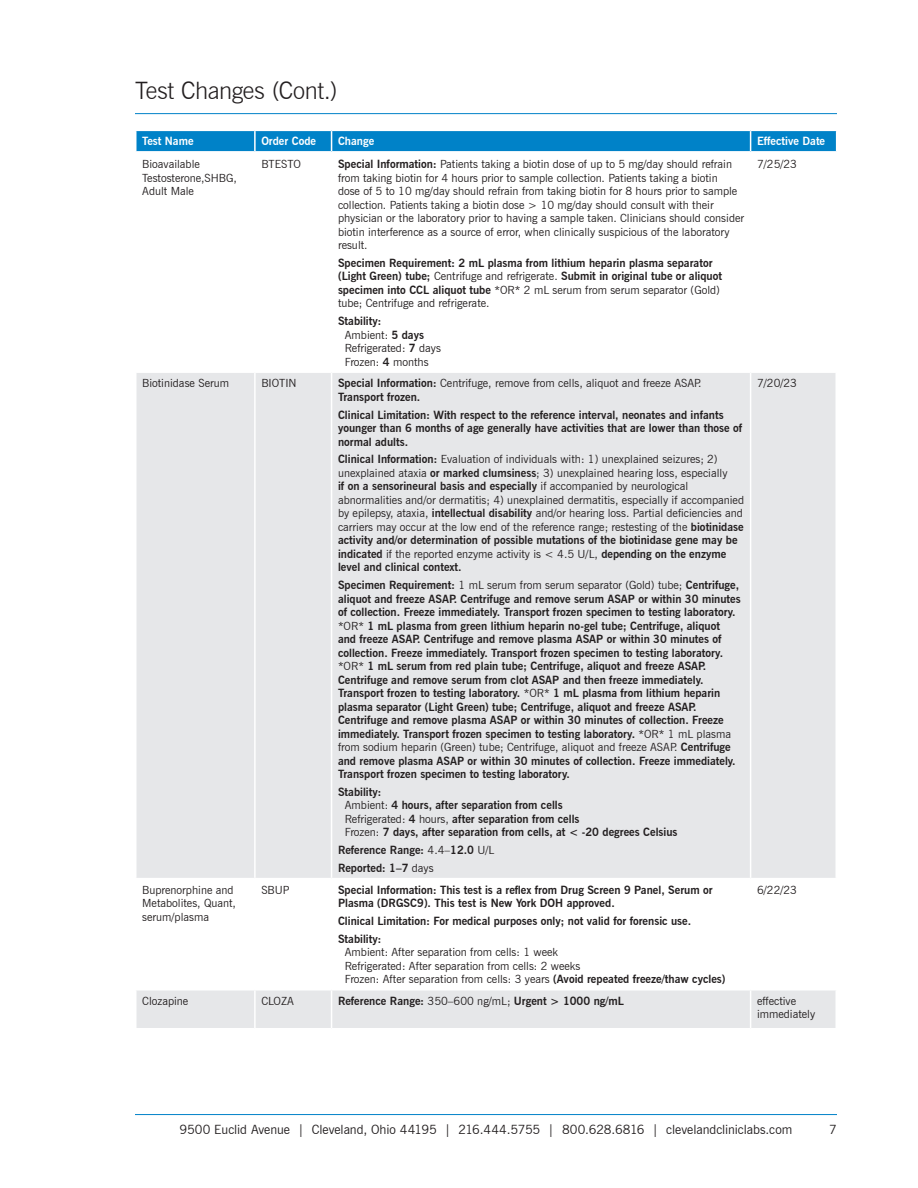
<style>
.page{position:relative;width:918px;height:1188px;background:#fff}
.page>*{position:absolute;margin:0;border:0;box-sizing:border-box;transform-origin:0 0}
.t1{font:300 24px "News Gothic BT";letter-spacing:-.015em;color:#231f20}
.t2{font:12.75px "News Gothic BT";letter-spacing:-.005em;color:#231f20}
.t3{font:700 11.25px/13.5px "News Gothic BT";color:#231f20}
.t4{font:11.25px/13.5px "News Gothic BT";color:#231f20}
.t5{font:700 11.25px "News Gothic BT";color:#fff}
.s1{font-weight:700}
.s2{font-weight:400}
</style>
<div class="page">
<hr style="left:135px;top:1114px;width:702px;height:1px;background:#0082c8">
<hr style="left:135px;top:113px;width:702px;height:1px;background:#0082c8">
<svg style="left:136px;top:130px;width:701px;height:21px;background:#0f89cb"></svg>
<svg style="left:136px;top:373px;width:700px;height:655px;fill:#e6e7e9"></svg>
<hr style="left:254px;top:373px;width:2px;height:505px;background:#fff">
<hr style="left:331px;top:373px;width:1px;height:505px;background:#fff">
<hr style="left:750px;top:373px;width:1px;height:505px;background:#fff">
<hr style="left:135px;top:878px;width:120px;height:1px;background:#fff">
<hr style="left:255px;top:878px;width:77px;height:1px;background:#fff">
<hr style="left:254px;top:879px;width:2px;height:110px;background:#fff">
<hr style="left:332px;top:878px;width:419px;height:1px;background:#fff">
<hr style="left:331px;top:879px;width:1px;height:110px;background:#fff">
<hr style="left:751px;top:878px;width:86px;height:1px;background:#fff">
<hr style="left:750px;top:879px;width:1px;height:110px;background:#fff">
<hr style="left:135px;top:989px;width:120px;height:2px;background:#fff">
<hr style="left:255px;top:989px;width:77px;height:2px;background:#fff">
<hr style="left:254px;top:991px;width:2px;height:37px;background:#fff">
<hr style="left:332px;top:989px;width:419px;height:2px;background:#fff">
<hr style="left:331px;top:991px;width:1px;height:37px;background:#fff">
<hr style="left:751px;top:989px;width:86px;height:2px;background:#fff">
<hr style="left:750px;top:991px;width:1px;height:37px;background:#fff">
<h1 class="t1" style="left:135px;top:76px;width:204px">Test Changes (Cont.)</h1>
<p class="t5" style="left:142px;top:135px;width:53px">Test Name</p>
<p class="t5" style="left:261px;top:135px;width:56px">Order Code</p>
<p class="t5" style="left:338px;top:135px;width:38px">Change</p>
<p class="t5" style="left:757px;top:135px;width:70px">Effective Date</p>
<p class="t4" style="left:142px;top:157px;width:96px">Bioavailable<br>Testosterone,SHBG,<br>Adult Male</p>
<p class="t4" style="left:261px;top:157px;width:41px">BTESTO</p>
<p class="t4" style="left:338px;top:157px;width:408px"><span class="s1">Special Information:</span> Patients taking a biotin dose of up to 5 mg/day should refrain from taking biotin for 4 hours prior to sample collection. Patients taking a biotin<br>dose of 5 to 10 mg/day should refrain from taking biotin for 8 hours prior to sample collection. Patients taking a biotin dose &gt; 10 mg/day should consult with their physician or the laboratory prior to having a sample taken. Clinicians should consider biotin interference as a source of error, when clinically suspicious of the laboratory result.</p>
<p class="t3" style="left:338px;top:256px;width:386px">Specimen Requirement: 2 mL plasma from lithium heparin plasma separator (Light Green) tube; <span class="s2">Centrifuge and refrigerate.</span> Submit in original tube or aliquot specimen into CCL aliquot tube <span class="s2">*OR* 2 mL serum from serum separator (Gold) tube; Centrifuge and refrigerate.</span></p>
<p class="t4" style="left:345px;top:314px;width:98px;text-indent:-7px"><span class="s1">Stability:<br></span>Ambient: <span class="s1">5 days<br></span>Refrigerated: <span class="s1">7</span> days<br>Frozen: <span class="s1">4</span> months</p>
<p class="t4" style="left:757px;top:157px;width:41px">7/25/23</p>
<p class="t4" style="left:142px;top:376px;width:88px">Biotinidase Serum</p>
<p class="t4" style="left:261px;top:376px;width:37px">BIOTIN</p>
<p class="t4" style="left:338px;top:376px;width:365px"><span class="s1">Special Information:</span> Centrifuge, remove from cells, aliquot and freeze ASAP.<br><span class="s1">Transport frozen.</span></p>
<p class="t3" style="left:338px;top:408px;width:406px">Clinical Limitation: With respect to the reference interval, neonates and infants younger than 6 months of age generally have activities that are lower than those of normal adults.</p>
<p class="t4" style="left:338px;top:453px;width:408px"><span class="s1">Clinical Information:</span> Evaluation of individuals with: 1) unexplained seizures; 2) unexplained ataxia <span class="s1">or marked clumsiness</span>; 3) unexplained hearing loss, especially<br><span class="s1">if on a sensorineural basis and especially</span> if accompanied by neurological abnormalities and/or dermatitis; 4) unexplained dermatitis, especially if accompanied by epilepsy, ataxia, <span class="s1">intellectual disability</span> and/or hearing loss. Partial deficiencies and carriers may occur at the low end of the reference range; restesting of the <span class="s1">biotinidase activity and/or determination of possible mutations of the biotinidase gene may be indicated</span> if the reported enzyme activity is &lt; 4.5 U/L, <span class="s1">depending on the enzyme level and clinical context.</span></p>
<p class="t3" style="left:338px;top:578px;width:404px">Specimen Requirement: <span class="s2">1 mL serum from serum separator (Gold) tube;</span> Centrifuge, aliquot and freeze ASAP. Centrifuge and remove serum ASAP or within 30 minutes of collection. Freeze immediately. Transport frozen specimen to testing laboratory. <span class="s2">*OR*</span> 1 mL plasma from green lithium heparin no-gel tube; Centrifuge, aliquot and freeze ASAP. Centrifuge and remove plasma ASAP or within 30 minutes of collection. Freeze immediately. Transport frozen specimen to testing laboratory. <span class="s2">*OR*</span> 1 mL serum from red plain tube; Centrifuge, aliquot and freeze ASAP.<br>Centrifuge and remove serum from clot ASAP and then freeze immediately.<br>Transport frozen to testing laboratory. <span class="s2">*OR*</span> 1 mL plasma from lithium heparin plasma separator (Light Green) tube; Centrifuge, aliquot and freeze ASAP.<br>Centrifuge and remove plasma ASAP or within 30 minutes of collection. Freeze immediately. Transport frozen specimen to testing laboratory. <span class="s2">*OR* 1 mL plasma from sodium heparin (Green) tube; Centrifuge, aliquot and freeze ASAP.</span> Centrifuge and remove plasma ASAP or within 30 minutes of collection. Freeze immediately.<br>Transport frozen specimen to testing laboratory.</p>
<p class="t3" style="left:345px;top:785px;width:334px;text-indent:-7px">Stability:<br><span class="s2">Ambient:</span> 4 hours, after separation from cells<br><span class="s2">Refrigerated:</span> 4 <span class="s2">hours,</span> after separation from cells<br><span class="s2">Frozen:</span> 7 days, after separation from cells, at &lt; -20 degrees Celsius</p>
<p class="t3" style="left:338px;top:841px;width:158px;line-height:17.9px">Reference Range: <span class="s2">4.4–</span>12.0 <span class="s2">U/L<br></span>Reported: 1–7 <span class="s2">days</span></p>
<p class="t4" style="left:142px;top:883px;width:95px">Buprenorphine and<br>Metabolites, Quant, serum/plasma</p>
<p class="t4" style="left:261px;top:883px;width:30px">SBUP</p>
<p class="t3" style="left:338px;top:883px;width:376px">Special Information: This test is a reflex from Drug Screen 9 Panel, Serum or<br>Plasma (DRGSC9). This test is New York DOH approved.</p>
<p class="t3" style="left:338px;top:912px;width:355px;line-height:17.9px">Clinical Limitation: For medical purposes only; not valid for forensic use.<br>Stability:</p>
<p class="t4" style="left:345px;top:945px;width:382px">Ambient: After separation from cells: 1 week<br>Refrigerated: After separation from cells: 2 weeks<br>Frozen: After separation from cells: 3 years <span class="s1">(Avoid repeated freeze/thaw cycles)</span></p>
<p class="t4" style="left:757px;top:376px;width:41px">7/20/23</p>
<p class="t4" style="left:757px;top:883px;width:41px">6/22/23</p>
<p class="t4" style="left:142px;top:994px;width:48px">Clozapine</p>
<p class="t4" style="left:261px;top:994px;width:34px">CLOZA</p>
<p class="t3" style="left:338px;top:994px;width:288px">Reference Range: <span class="s2">350–600 ng/mL;</span> Urgent &gt; 1000 ng/mL</p>
<p class="t4" style="left:757px;top:994px;width:60px">effective immediately</p>
<p class="t2" style="left:180px;top:1122px;width:614px">9500 Euclid Avenue | Cleveland, Ohio 44195 | 216.444.5755 | 800.628.6816 | clevelandcliniclabs.com</p>
<p class="t2" style="left:829px;top:1122px;width:9px">7</p>
</div>
